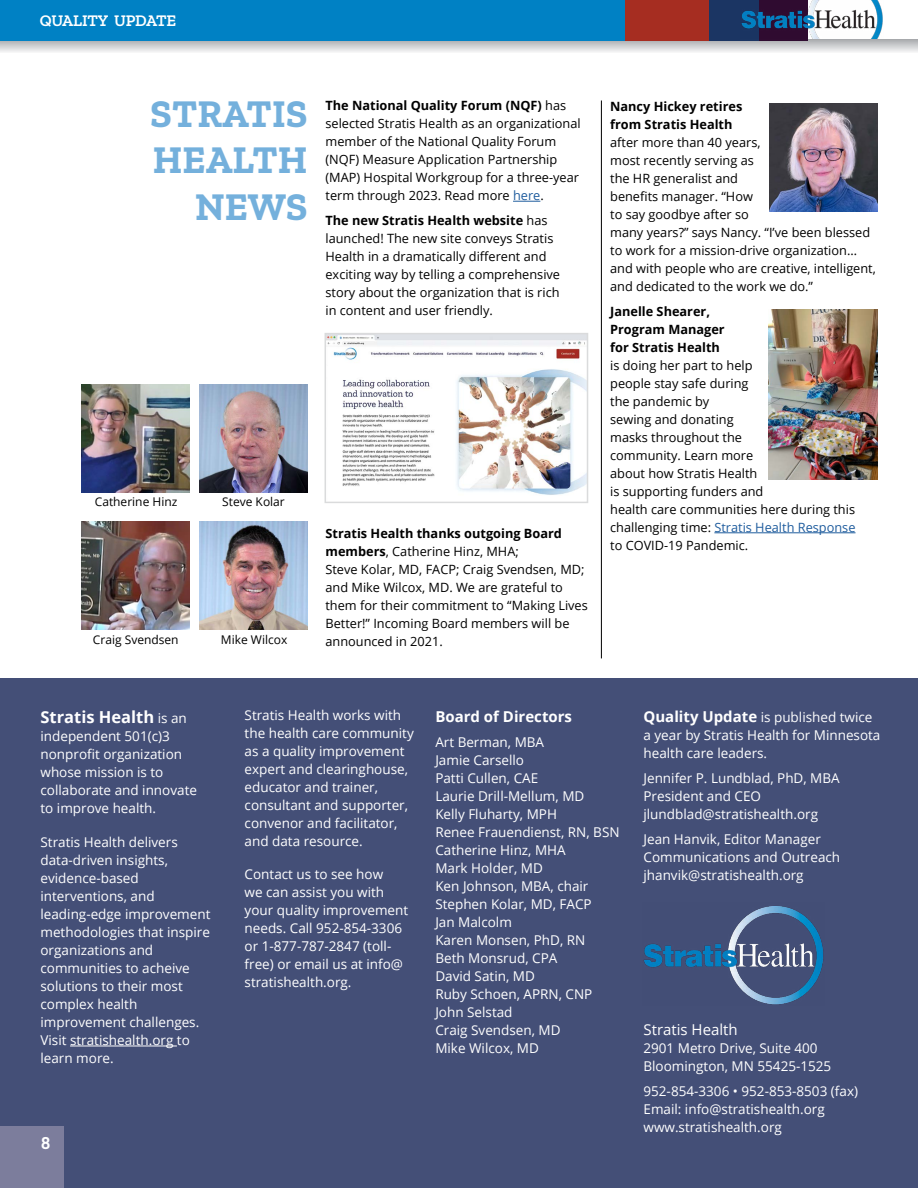
<style>
.page{position:relative;width:918px;height:1188px;background:#fff}
.page>*{position:absolute;margin:0;border:0;box-sizing:border-box;transform-origin:0 0}
.t1{font:700 39px/46.8px "Zilla Slab";color:#74b0dc;text-align:right}
.t2{font:700 16.5px "Open Sans";color:#fff}
.t3{font:600 16.5px "Zilla Slab";letter-spacing:-.01em;color:#fff}
.t4{font:700 16.5px "Trade Gothic LT Std";color:#fff}
.t5{font:700 15px "Open Sans";color:#fff}
.t6{font:15px "Open Sans";color:#fff}
.t7{font:13.5px/18px "Open Sans";color:#fff}
.t8{font:12.75px/18px "Open Sans";color:#000}
.t9{font:700 12.75px/18px "Open Sans";color:#000}
.t10{font:12px "Open Sans";color:#000}
.s1{font-weight:700}
.s2{color:#205d9e}
.s3{font-weight:400;font-size:13.5px}
.s4{font-weight:700;font-size:15px}
</style>
<div class="page">
<hr style="left:714px;top:532px;width:142px;height:1px;background:#205d9e">
<hr style="left:601px;top:100px;width:1px;height:558px;background:#000">
<div style="left:0;top:678px;width:918px;height:510px;background:#444f77"></div>
<hr style="left:70px;top:1046px;width:107px;height:1px;background:#fff">
<svg style="left:513px;top:201px;width:27px;height:1px"></svg>
<img style="left:644px;top:906px;width:180px;height:99px">
<img style="left:200px;top:385px;width:108px;height:108px">
<img style="left:199px;top:522px;width:108px;height:108px">
<img style="left:82px;top:522px;width:108px;height:108px">
<img style="left:82px;top:385px;width:108px;height:108px">
<img style="left:769px;top:103px;width:108px;height:108px">
<img style="left:328px;top:336px;width:257px;height:159px">
<div style="left:325px;top:333px;width:263px;height:170px;border:2px solid #dadbdc"></div>
<img style="left:769px;top:310px;width:108px;height:170px">
<div style="left:0;top:1126px;width:64px;height:62px;background:#7c7d9c"></div>
<svg style="left:1px;top:39px;width:917px;height:13px;background:#c3cbd0"></svg>
<div style="left:708px;top:0;width:51px;height:40px;background:#1b3563"></div>
<div style="left:624px;top:0;width:85px;height:40px;background:#a62d21"></div>
<div style="left:0;top:0;width:625px;height:40px;background:#0081c4"></div>
<div style="left:759px;top:0;width:48px;height:40px;background:#300c31"></div>
<img style="left:741px;top:0;width:142px;height:39px">
<hr style="left:917px;top:0;width:1px;height:40px;background:#0081c4">
<p class="t3" style="left:40px;top:12px;width:138px">QUALITY UPDATE</p>
<h1 class="t1" style="left:150px;top:90px;width:159px">STRATIS<br>HEALTH<br>NEWS</h1>
<p class="t8" style="left:326px;top:96px;width:257px"><span class="s1">The National Quality Forum (NQF)</span> has selected Stratis Health as an organizational member of the National Quality Forum (NQF) Measure Application Partnership (MAP) Hospital Workgroup for a three-year term through 2023. Read more <span class="s2">here</span>.</p>
<p class="t8" style="left:326px;top:211px;width:236px"><span class="s1">The new Stratis Health website</span> has launched! The new site conveys Stratis Health in a dramatically different and exciting way by telling a comprehensive story about the organization that is rich in content and user friendly.</p>
<p class="t10" style="left:95px;top:494px;width:84px">Catherine Hinz</p>
<p class="t10" style="left:222px;top:494px;width:64px">Steve Kolar</p>
<p class="t8" style="left:325px;top:524px;width:264px"><span class="s1">Stratis Health thanks outgoing Board members</span>, Catherine Hinz, MHA;<br>Steve Kolar, MD, FACP; Craig Svendsen, MD; and Mike Wilcox, MD. We are grateful to them for their commitment to “Making Lives Better!” Incoming Board members will be</p>
<p class="t10" style="left:93px;top:631px;width:87px">Craig Svendsen</p>
<p class="t10" style="left:221px;top:631px;width:68px">Mike Wilcox</p>
<p class="t8" style="left:325px;top:632px;width:119px">announced in 2021.</p>
<p class="t9" style="left:610px;top:97px;width:134px">Nancy Hickey retires from Stratis Health</p>
<p class="t8" style="left:610px;top:133px;width:267px">after more than 40 years,<br>most recently serving as<br>the HR generalist and<br>benefits manager. “How<br>to say goodbye after so<br>many years?” says Nancy. “I’ve been blessed to work for a mission-drive organization… and with people who are creative, intelligent, and dedicated to the work we do.”</p>
<p class="t9" style="left:610px;top:302px;width:116px">Janelle Shearer,<br>Program Manager for Stratis Health</p>
<p class="t8" style="left:610px;top:356px;width:247px">is doing her part to help<br>people stay safe during<br>the pandemic by<br>sewing and donating<br>masks throughout the<br>community. Learn more<br>about how Stratis Health<br>is supporting funders and<br>health care communities here during this challenging time: <span class="s2">Stratis Health Response </span>to COVID-19 Pandemic.</p>
<p class="t2" style="left:40px;top:706px;width:148px">Stratis Health <span class="s3">is an</span></p>
<p class="t7" style="left:40px;top:727px;width:158px">independent 501(c)3 nonprofit organization whose mission is to collaborate and innovate to improve health.</p>
<p class="t7" style="left:40px;top:833px;width:171px">Stratis Health delivers data-driven insights, evidence-based interventions, and leading-edge improvement methodologies that inspire organizations and communities to acheive solutions to their most complex health improvement challenges.<br>Visit stratishealth.org to learn more.</p>
<p class="t4" style="left:41px;top:1133px;width:11px">8</p>
<p class="t7" style="left:245px;top:706px;width:171px">Stratis Health works with the health care community as a quality improvement expert and clearinghouse, educator and trainer, consultant and supporter, convenor and facilitator, and data resource.</p>
<p class="t7" style="left:245px;top:865px;width:165px">Contact us to see how<br>we can assist you with your quality improvement needs. Call 952-854-3306 or 1-877-787-2847 (toll&shy;free) or email us at info@ stratishealth.org.</p>
<p class="t5" style="left:435px;top:706px;width:138px">Board of Directors</p>
<p class="t7" style="left:435px;top:733px;width:186px">Art Berman, MBA<br>Jamie Carsello<br>Patti Cullen, CAE<br>Laurie Drill-Mellum, MD<br>Kelly Fluharty, MPH<br>Renee Frauendienst, RN, BSN<br>Catherine Hinz, MHA<br>Mark Holder, MD<br>Ken Johnson, MBA, chair<br>Stephen Kolar, MD, FACP<br>Jan Malcolm<br>Karen Monsen, PhD, RN<br>Beth Monsrud, CPA<br>David Satin, MD<br>Ruby Schoen, APRN, CNP<br>John Selstad<br>Craig Svendsen, MD<br>Mike Wilcox, MD</p>
<p class="t7" style="left:643px;top:708px;width:239px"><span class="s4">Quality Update</span> is published twice a year by Stratis Health for Minnesota health care leaders.</p>
<p class="t7" style="left:643px;top:769px;width:198px">Jennifer P. Lundblad, PhD, MBA<br>President and CEO jlundblad@stratishealth.org</p>
<p class="t7" style="left:643px;top:829px;width:198px">Jean Hanvik, Editor Manager<br>Communications and Outreach jhanvik@stratishealth.org</p>
<p class="t6" style="left:644px;top:1019px;width:96px">Stratis Health</p>
<p class="t7" style="left:644px;top:1039px;width:189px">2901 Metro Drive, Suite 400<br>Bloomington, MN 55425-1525</p>
<p class="t7" style="left:644px;top:1081px;width:216px">952-854-3306 • 952-853-8503 (fax)<br>Email: info@stratishealth.org www.stratishealth.org</p>
</div>
